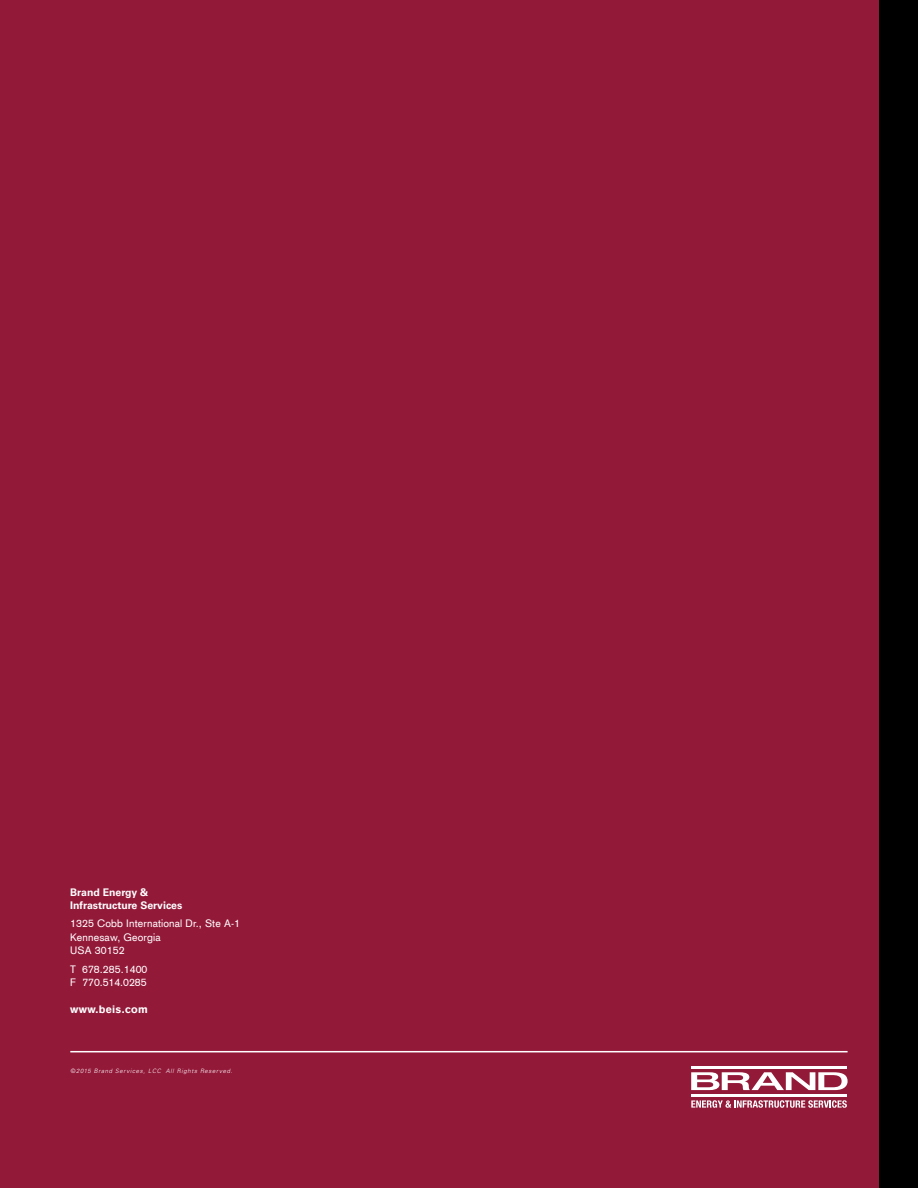
<style>
.page{position:relative;width:918px;height:1188px;background:#fff}
.page>*{position:absolute;margin:0;border:0;box-sizing:border-box;transform-origin:0 0}
.t1{font:10.5px/13.5px "Akzidenz Grotesk CE";letter-spacing:.015em;color:#fff}
.t2{font:700 10.5px/12.6px "Univers LT Std";color:#fff}
.t3{font:900 10.5px "Akzidenz Grotesk CE";letter-spacing:.03em;color:#fff}
.t4{font:italic 300 6px "Univers LT Std";letter-spacing:.11em;color:#fff}
.s1{font-style:normal}
</style>
<div class="page">
<div style="left:879px;top:0;width:39px;height:1188px;background:#000"></div>
<div style="left:0;top:0;width:879px;height:1188px;background:#931939"></div>
<hr style="left:70px;top:1051px;width:778px;height:1px;background:#fff">
<svg style="left:691px;top:1072px;width:157px;height:18px"></svg>
<hr style="left:691px;top:1066px;width:156px;height:3px;background:#fff">
<hr style="left:691px;top:1094px;width:156px;height:2px;background:#fff">
<svg style="left:691px;top:1100px;width:156px;height:8px"></svg>
<p class="t2" style="left:70px;top:886px;width:114px">Brand Energy &amp;<br>Infrastructure Services</p>
<p class="t1" style="left:70px;top:917px;width:172px">1325 Cobb International Dr., Ste A-1<br>Kennesaw, Georgia<br>USA 30152</p>
<p class="t1" style="left:70px;top:962px;width:79px">T 678.285.1400<br>F 770.514.0285</p>
<p class="t3" style="left:70px;top:1002px;width:79px">www.beis.com</p>
<p class="t4" style="left:71px;top:1067px;width:163px"><span class="s1">©</span>2015 Brand Services, LCC All Rights Reserved.</p>
</div>
